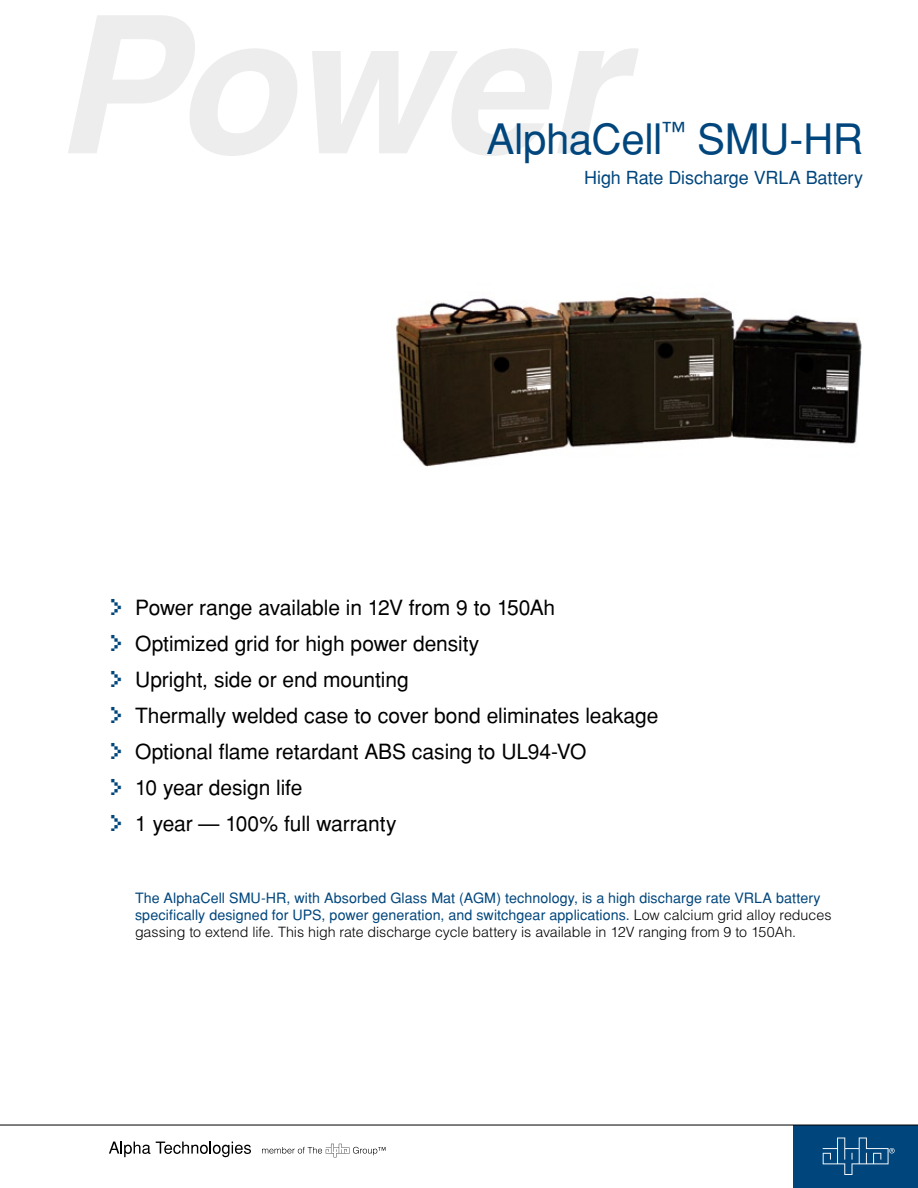
<style>
.page{position:relative;width:918px;height:1188px;background:#fff}
.page>*{position:absolute;margin:0;border:0;box-sizing:border-box;transform-origin:0 0}
.t1{font:42px "Helvetica";letter-spacing:-.01em;color:#00467d}
.t2{font:21px/36px "Helvetica";letter-spacing:-.005em;color:#000}
.t3{font:18px "Helvetica";letter-spacing:-.005em;color:#00467d}
.t4{font:14.25px/17.1px "Helvetica";letter-spacing:.005em;color:#00467d}
.s1{font-family:"Silkscreen";font-size:27px;color:#00467d}
.s2{font-weight:300;color:#000}
</style>
<div class="page">
<svg style="left:68px;top:15px;width:229px;height:141px"></svg>
<svg style="left:312px;top:48px;width:327px;height:108px"></svg>
<div style="left:794px;top:1125px;width:124px;height:63px;background:#00467d"></div>
<hr style="left:0;top:1125px;width:918px;height:1px;background:#000">
<svg style="left:262px;top:1144px;width:124px;height:13px"></svg>
<svg style="left:109px;top:1142px;width:41px;height:15px"></svg>
<svg style="left:156px;top:1142px;width:95px;height:15px"></svg>
<svg style="left:823px;top:1138px;width:72px;height:37px"></svg>
<img style="left:395px;top:295px;width:467px;height:172px">
<h1 class="t1" style="left:486px;top:114px;width:378px">AlphaCell<sup>™</sup> SMU-HR</h1>
<p class="t3" style="left:584px;top:167px;width:280px">High Rate Discharge VRLA Battery</p>
<p class="t2" style="left:108px;top:590px;width:552px"><span class="s1">&gt;</span> Power range available in 12V from 9 to 150Ah<br><span class="s1">&gt;</span> Optimized grid for high power density<br><span class="s1">&gt;</span> Upright, side or end mounting<br><span class="s1">&gt;</span> Thermally welded case to cover bond eliminates leakage <span class="s1">&gt;</span> Optional flame retardant ABS casing to UL94-VO<br><span class="s1">&gt;</span> 10 year design life<br><span class="s1">&gt;</span> 1 year — 100% full warranty</p>
<p class="t4" style="left:135px;top:889px;width:698px">The AlphaCell SMU-HR, with Absorbed Glass Mat (AGM) technology, is a high discharge rate VRLA battery specifically designed for UPS, power generation, and switchgear applications. <span class="s2">Low calcium grid alloy reduces gassing to extend life. This high rate discharge cycle battery is available in 12V ranging from 9 to 150Ah.</span></p>
</div>
